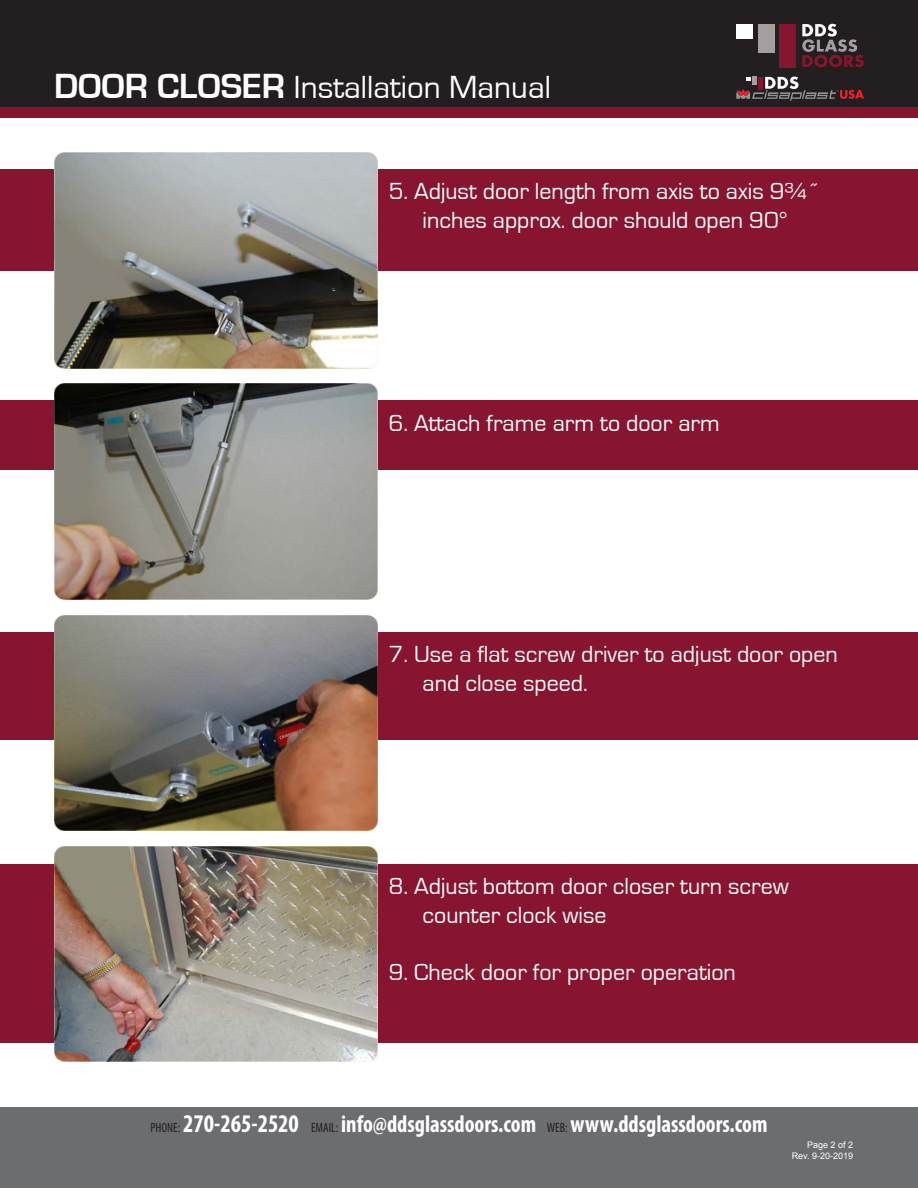
<style>
.page{position:relative;width:918px;height:1188px;background:#fff}
.page>*{position:absolute;margin:0;border:0;box-sizing:border-box;transform-origin:0 0}
.t1{font:33px "Eurostile";color:#fff}
.t2{font:24px/28.8px "Eurostile";color:#fff}
.t3{font:700 condensed 24px "Myriad Pro";color:#fff;scale:.95 1}
.t4{font:9px "Arial";color:#fff}
.s1{font-weight:700;font-size:36px}
.s2{font-weight:400;font-size:13.5px;color:#231f20}
.s3{font-size:25.5px}
</style>
<div class="page">
<div style="left:0;top:0;width:918px;height:107px;background:#231f20"></div>
<div style="left:0;top:1107px;width:918px;height:81px;background:#6c6d70"></div>
<div style="left:0;top:107px;width:918px;height:11px;background:#88152f"></div>
<div style="left:736px;top:24px;width:17px;height:14px;background:#fff"></div>
<div style="left:779px;top:24px;width:17px;height:43px;background:#861531"></div>
<div style="left:758px;top:24px;width:16px;height:29px;background:#a49e9f"></div>
<svg style="left:802px;top:24px;width:62px;height:43px"></svg>
<svg style="left:736px;top:77px;width:128px;height:24px"></svg>
<div style="left:0;top:169px;width:918px;height:102px;background:#88152f"></div>
<div style="left:0;top:401px;width:918px;height:69px;background:#88152f"></div>
<div style="left:0;top:632px;width:918px;height:108px;background:#88152f"></div>
<div style="left:0;top:864px;width:918px;height:178px;background:#88152f"></div>
<img style="left:54px;top:615px;width:324px;height:216px">
<img style="left:54px;top:846px;width:324px;height:216px">
<img style="left:54px;top:152px;width:324px;height:216px">
<img style="left:54px;top:384px;width:324px;height:215px">
<p class="t1" style="left:54px;top:69px;width:499px"><span class="s1">DOOR CLOSER</span> Installation Manual</p>
<p class="t2" style="left:389px;top:177px;width:432px;text-align:center">5. Adjust door length from axis to axis 9¾˝ inches approx. door should open 90°</p>
<p class="t2" style="left:389px;top:409px;width:333px">6. Attach frame arm to door arm</p>
<p class="t2" style="left:423px;top:641px;width:417px;text-indent:-34px">7. Use a flat screw driver to adjust door open and close speed.</p>
<p class="t2" style="left:423px;top:872px;width:368px;text-indent:-34px">8. Adjust bottom door closer turn screw counter clock wise</p>
<p class="t2" style="left:389px;top:959px;width:349px">9. Check door for proper operation</p>
<p class="t3" style="left:150px;top:1109px;width:651px"><span class="s2">PHONE:</span> <span class="s3">270-265-2520</span> <span class="s2">EMAIL:</span> info@ddsglassdoors.com <span class="s2">WEB:</span> www.ddsglassdoors.com</p>
<p class="t4" style="left:807px;top:1140px;width:48px">Page 2 of 2</p>
<p class="t4" style="left:792px;top:1151px;width:63px">Rev. 9-20-2019</p>
</div>
